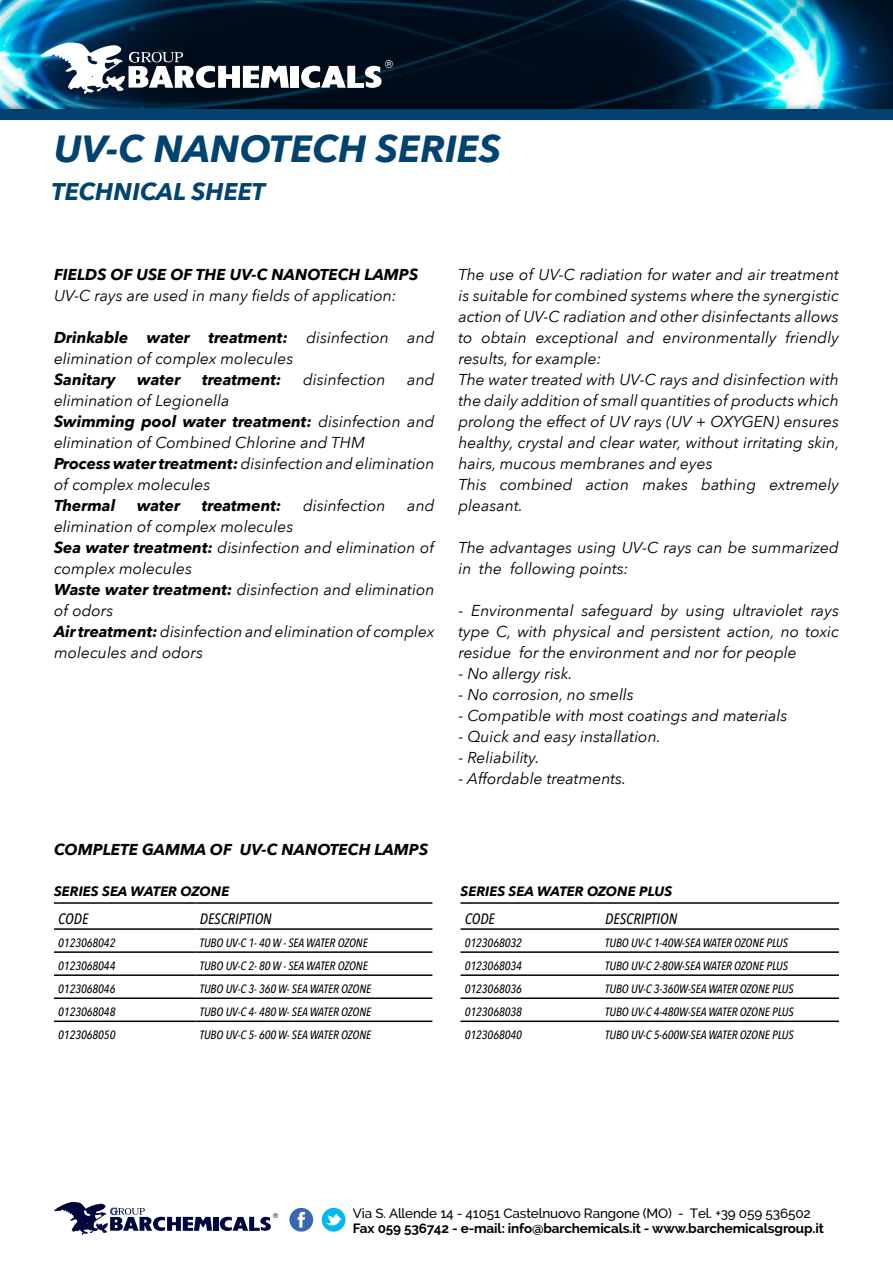
<style>
.page{position:relative;width:893px;height:1263px;background:#fff}
.page>*{position:absolute;margin:0;border:0;box-sizing:border-box;transform-origin:0 0}
.t1{font:italic 700 37.65px "Avenir Next";color:#00436f}
.t2{font:italic 700 24px "Avenir Next";color:#00436f}
.t3{font:italic 15.75px/21px "Avenir Next";color:#000}
.t4{font:italic 700 15.75px "Avenir Next";color:#000}
.t5{font:italic 500 15px "Avenir Next Condensed";color:#000}
.t6{font:700 13.5px "Raleway";letter-spacing:-.01em;color:#000}
.t7{font:500 13.5px "Raleway";letter-spacing:-.01em;color:#000}
.t8{font:italic 700 13.5px "Avenir Next";color:#000}
.t9{font:italic 500 12px "Avenir Next Condensed";color:#000}
.t10{font:10.95px "Helvetica";color:#fff}
.t11{font:7.05px "Helvetica";color:#00053e}
.s1{font-weight:700}
</style>
<div class="page">
<img style="left:0;top:0;width:893px;height:103px">
<div style="left:0;top:103px;width:893px;height:19px;background:#000;opacity:.3"></div>
<div style="left:0;top:109px;width:893px;height:10px;background:#00436f"></div>
<div style="left:291px;top:66px;width:8px;height:22px;background:#fff"></div>
<svg style="left:300px;top:65px;width:82px;height:24px"></svg>
<svg style="left:40px;top:41px;width:249px;height:53px"></svg>
<div style="left:213px;top:1217px;width:5px;height:14px;background:#00053e"></div>
<svg style="left:219px;top:1216px;width:52px;height:15px"></svg>
<svg style="left:54px;top:1202px;width:158px;height:33px"></svg>
<svg style="left:289px;top:1208px;width:24px;height:23px"></svg>
<svg style="left:322px;top:1208px;width:23px;height:23px"></svg>
<hr style="left:54px;top:902px;width:142px;height:2px;background:#000">
<hr style="left:196px;top:902px;width:236px;height:2px;background:#000">
<hr style="left:54px;top:928px;width:142px;height:2px;background:#000">
<hr style="left:196px;top:928px;width:236px;height:2px;background:#000">
<hr style="left:54px;top:951px;width:142px;height:2px;background:#000">
<hr style="left:196px;top:951px;width:236px;height:2px;background:#000">
<hr style="left:54px;top:974px;width:142px;height:2px;background:#000">
<hr style="left:196px;top:974px;width:236px;height:2px;background:#000">
<hr style="left:54px;top:997px;width:142px;height:2px;background:#000">
<hr style="left:196px;top:997px;width:236px;height:2px;background:#000">
<hr style="left:54px;top:1020px;width:142px;height:2px;background:#000">
<hr style="left:196px;top:1020px;width:236px;height:2px;background:#000">
<hr style="left:460px;top:902px;width:141px;height:2px;background:#000">
<hr style="left:601px;top:902px;width:238px;height:2px;background:#000">
<hr style="left:460px;top:928px;width:141px;height:2px;background:#000">
<hr style="left:601px;top:928px;width:238px;height:2px;background:#000">
<hr style="left:460px;top:951px;width:141px;height:2px;background:#000">
<hr style="left:601px;top:951px;width:238px;height:2px;background:#000">
<hr style="left:460px;top:974px;width:141px;height:2px;background:#000">
<hr style="left:601px;top:974px;width:238px;height:2px;background:#000">
<hr style="left:460px;top:997px;width:141px;height:2px;background:#000">
<hr style="left:601px;top:997px;width:238px;height:2px;background:#000">
<hr style="left:460px;top:1020px;width:141px;height:2px;background:#000">
<hr style="left:601px;top:1020px;width:238px;height:2px;background:#000">
<p class="t10" style="left:385px;top:56px;width:9px">®</p>
<h1 class="t1" style="left:54px;top:116px;width:449px">UV-C NANOTECH SERIES</h1>
<h2 class="t2" style="left:51px;top:171px;width:215px">TECHNICAL SHEET</h2>
<p class="t4" style="left:54px;top:261px;width:366px">FIELDS OF USE OF THE UV-C NANOTECH LAMPS</p>
<p class="t3" style="left:54px;top:284px;width:344px">UV-C rays are used in many fields of application:</p>
<p class="t3" style="left:54px;top:326px;width:382px"><span class="s1">Drinkable water treatment:</span> disinfection and elimination of complex molecules</p>
<p class="t4" style="left:54px;top:366px;width:63px">Sanitary</p>
<p class="t4" style="left:137px;top:366px;width:45px">water</p>
<p class="t4" style="left:202px;top:366px;width:81px">treatment:</p>
<p class="t3" style="left:303px;top:368px;width:84px">disinfection</p>
<p class="t3" style="left:407px;top:368px;width:29px">and</p>
<p class="t3" style="left:54px;top:389px;width:382px">elimination of Legionella<br><span class="s1">Swimming pool water treatment:</span> disinfection and elimination of Combined Chlorine and THM<br><span class="s1">Process water treatment:</span> disinfection and elimination of complex molecules</p>
<p class="t4" style="left:54px;top:492px;width:63px">Thermal</p>
<p class="t4" style="left:137px;top:492px;width:45px">water</p>
<p class="t4" style="left:202px;top:492px;width:81px">treatment:</p>
<p class="t3" style="left:303px;top:494px;width:84px">disinfection</p>
<p class="t3" style="left:407px;top:494px;width:29px">and</p>
<p class="t3" style="left:54px;top:515px;width:382px">elimination of complex molecules<br><span class="s1">Sea water treatment:</span> disinfection and elimination of complex molecules<br><span class="s1">Waste water treatment:</span> disinfection and elimination of odors<br><span class="s1">Air treatment:</span> disinfection and elimination of complex molecules and odors</p>
<p class="t3" style="left:458px;top:263px;width:382px">The use of UV-C radiation for water and air treatment is suitable for combined systems where the synergistic action of UV-C radiation and other disinfectants allows to obtain exceptional and environmentally friendly results, for example:<br>The water treated with UV-C rays and disinfection with the daily addition of small quantities of products which prolong the effect of UV rays (UV + OXYGEN) ensures healthy, crystal and clear water, without irritating skin, hairs, mucous membranes and eyes<br>This combined action makes bathing extremely pleasant.</p>
<p class="t3" style="left:458px;top:536px;width:382px">The advantages using UV-C rays can be summarized in the following points:</p>
<p class="t3" style="left:458px;top:599px;width:382px;text-align:justify">- Environmental safeguard by using ultraviolet rays type C, with physical and persistent action, no toxic residue for the environment and nor for people</p>
<p class="t3" style="left:458px;top:662px;width:116px">- No allergy risk.</p>
<p class="t3" style="left:458px;top:683px;width:177px">- No corrosion, no smells</p>
<p class="t3" style="left:458px;top:704px;width:331px">- Compatible with most coatings and materials</p>
<p class="t3" style="left:458px;top:725px;width:204px">- Quick and easy installation.</p>
<p class="t3" style="left:458px;top:746px;width:83px">- Reliability.</p>
<p class="t3" style="left:458px;top:767px;width:169px">- Affordable treatments.</p>
<p class="t4" style="left:54px;top:836px;width:376px">COMPLETE GAMMA OF UV-C NANOTECH LAMPS</p>
<p class="t8" style="left:54px;top:880px;width:177px">SERIES SEA WATER OZONE</p>
<p class="t8" style="left:460px;top:880px;width:213px">SERIES SEA WATER OZONE PLUS</p>
<p class="t5" style="left:58px;top:909px;width:32px">CODE</p>
<p class="t5" style="left:200px;top:909px;width:73px">DESCRIPTION</p>
<p class="t9" style="left:58px;top:935px;width:59px">0123068042</p>
<p class="t9" style="left:200px;top:935px;width:169px">TUBO UV-C 1- 40 W - SEA WATER OZONE</p>
<p class="t9" style="left:58px;top:958px;width:59px">0123068044</p>
<p class="t9" style="left:200px;top:958px;width:169px">TUBO UV-C 2- 80 W - SEA WATER OZONE</p>
<p class="t9" style="left:58px;top:981px;width:59px">0123068046</p>
<p class="t9" style="left:200px;top:981px;width:173px">TUBO UV-C 3- 360 W- SEA WATER OZONE</p>
<p class="t9" style="left:58px;top:1004px;width:59px">0123068048</p>
<p class="t9" style="left:200px;top:1004px;width:173px">TUBO UV-C 4- 480 W- SEA WATER OZONE</p>
<p class="t9" style="left:58px;top:1027px;width:59px">0123068050</p>
<p class="t9" style="left:200px;top:1027px;width:173px">TUBO UV-C 5- 600 W- SEA WATER OZONE</p>
<p class="t5" style="left:465px;top:909px;width:32px">CODE</p>
<p class="t5" style="left:605px;top:909px;width:73px">DESCRIPTION</p>
<p class="t9" style="left:465px;top:935px;width:59px">0123068032</p>
<p class="t9" style="left:605px;top:935px;width:184px">TUBO UV-C 1-40W-SEA WATER OZONE PLUS</p>
<p class="t9" style="left:465px;top:958px;width:59px">0123068034</p>
<p class="t9" style="left:605px;top:958px;width:184px">TUBO UV-C 2-80W-SEA WATER OZONE PLUS</p>
<p class="t9" style="left:465px;top:981px;width:59px">0123068036</p>
<p class="t9" style="left:605px;top:981px;width:190px">TUBO UV-C 3-360W-SEA WATER OZONE PLUS</p>
<p class="t9" style="left:465px;top:1004px;width:59px">0123068038</p>
<p class="t9" style="left:605px;top:1004px;width:190px">TUBO UV-C 4-480W-SEA WATER OZONE PLUS</p>
<p class="t9" style="left:465px;top:1027px;width:59px">0123068040</p>
<p class="t9" style="left:605px;top:1027px;width:190px">TUBO UV-C 5-600W-SEA WATER OZONE PLUS</p>
<p class="t11" style="left:273px;top:1210px;width:7px">®</p>
<p class="t7" style="left:353px;top:1205px;width:459px">Via S. Allende 14 - 41051 Castelnuovo Rangone (MO) - Tel. +39 059 536502</p>
<p class="t6" style="left:353px;top:1220px;width:472px">Fax 059 536742 - e-mail: info@barchemicals.it - www.barchemicalsgroup.it</p>
</div>
